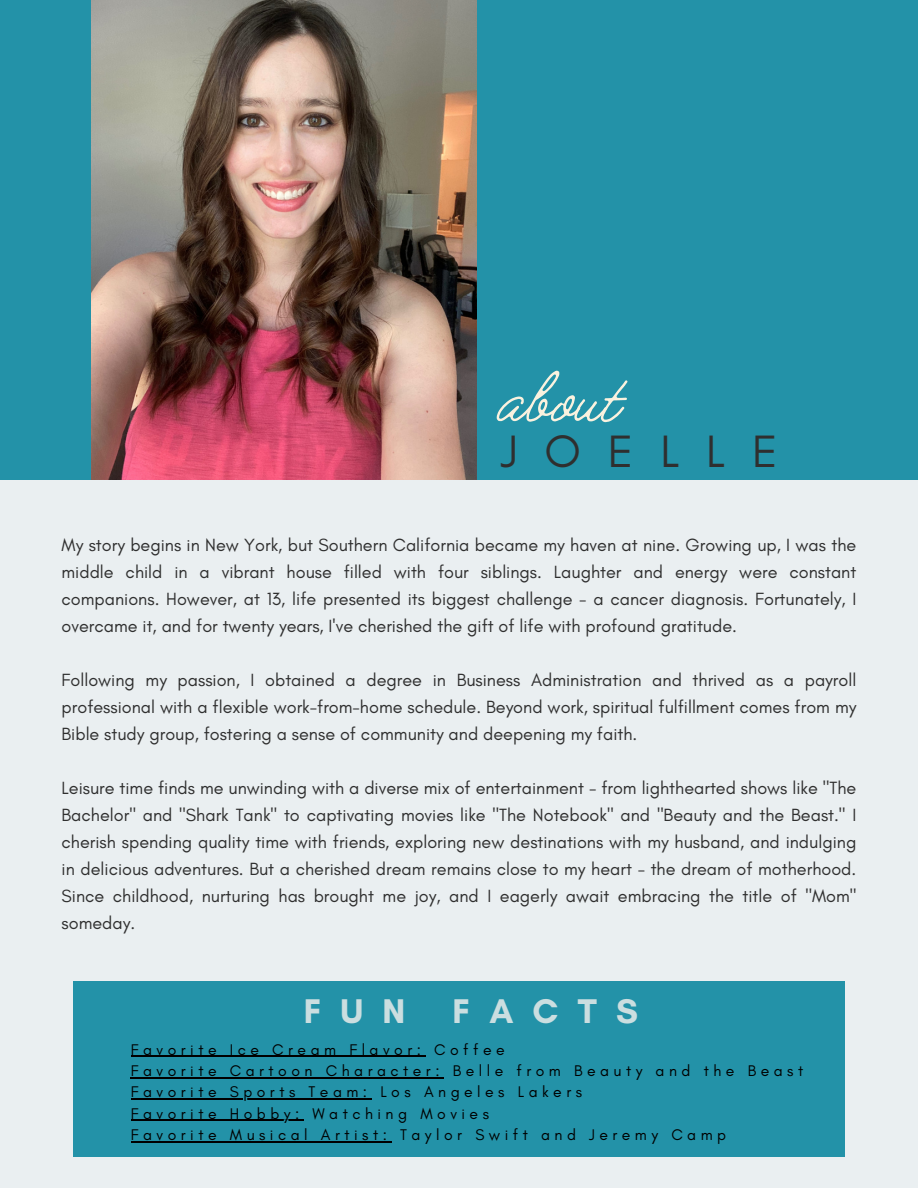
<style>
.page{position:relative;width:918px;height:1188px;background:#eaeff1}
.page>*{position:absolute;margin:0;border:0;box-sizing:border-box;transform-origin:0 0}
.t1{font:300 83.7px "Jimmy Script";color:#faf2df}
.t2{font:46.2px "Glacial Indifference";letter-spacing:.585em;color:#2f2f2f}
.t3{font:700 34.95px "Glacial Indifference";letter-spacing:.55em;color:#cbdee0}
.t4{font:18px/27px "Glacial Indifference";color:#2f2f2f;text-align:justify}
.t5{font:15.75px "Glacial Indifference";letter-spacing:.285em;color:#000}
</style>
<div class="page">
<div style="left:0;top:0;width:918px;height:479px;background:#2392a8"></div>
<img style="left:92px;top:0;width:385px;height:479px">
<div style="left:73px;top:981px;width:772px;height:176px;background:#2392a8"></div>
<hr style="left:131px;top:1056px;width:295px;height:1px;background:#000">
<hr style="left:131px;top:1077px;width:313px;height:1px;background:#000">
<hr style="left:131px;top:1099px;width:241px;height:1px;background:#000">
<hr style="left:131px;top:1120px;width:173px;height:1px;background:#000">
<hr style="left:131px;top:1141px;width:260px;height:1px;background:#000">
<h4 class="t1" style="left:501px;top:343px;width:121px">about</h4>
<h1 class="t2" style="left:501px;top:423px;width:278px">JOELLE</h1>
<h2 class="t4" style="left:62px;top:531px;width:796px">My story begins in New York, but Southern California became my haven at nine. Growing up, I was the middle child in a vibrant house filled with four siblings. Laughter and energy were constant companions. However, at 13, life presented its biggest challenge - a cancer diagnosis. Fortunately, I overcame it, and for twenty years, I've cherished the gift of life with profound gratitude.</h2>
<h4 class="t4" style="left:62px;top:666px;width:796px">Following my passion, I obtained a degree in Business Administration and thrived as a payroll professional with a flexible work-from-home schedule. Beyond work, spiritual fulfillment comes from my Bible study group, fostering a sense of community and deepening my faith.</h4>
<h4 class="t4" style="left:62px;top:774px;width:796px">Leisure time finds me unwinding with a diverse mix of entertainment - from lighthearted shows like "The Bachelor" and "Shark Tank" to captivating movies like "The Notebook" and "Beauty and the Beast." I cherish spending quality time with friends, exploring new destinations with my husband, and indulging in delicious adventures. But a cherished dream remains close to my heart - the dream of motherhood.<br>Since childhood, nurturing has brought me joy, and I eagerly await embracing the title of "Mom" someday.</h4>
<h3 class="t3" style="left:304px;top:989px;width:103px">FUN</h3>
<h3 class="t3" style="left:453px;top:989px;width:187px">FACTS</h3>
<p class="t5" style="left:131px;top:1040px;width:375px">Favorite Ice Cream Flavor: Coffee</p>
<p class="t5" style="left:131px;top:1061px;width:674px">Favorite Cartoon Character: Belle from Beauty and the Beast</p>
<p class="t5" style="left:131px;top:1082px;width:453px">Favorite Sports Team: Los Angeles Lakers</p>
<p class="t5" style="left:131px;top:1104px;width:360px">Favorite Hobby: Watching Movies</p>
<p class="t5" style="left:131px;top:1125px;width:597px">Favorite Musical Artist: Taylor Swift and Jeremy Camp</p>
</div>
